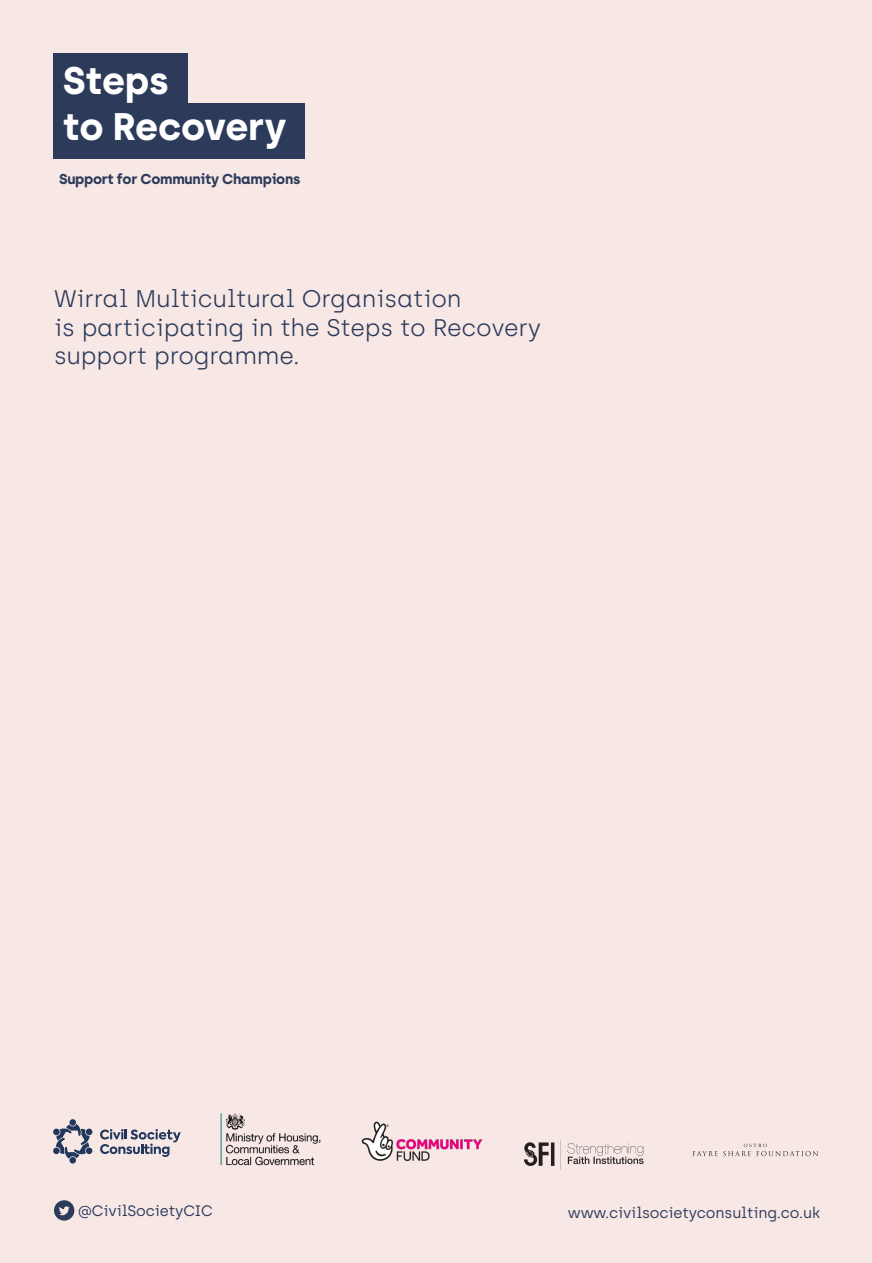
<style>
.page{position:relative;width:872px;height:1263px;background:#f7e8e6}
.page>*{position:absolute;margin:0;border:0;box-sizing:border-box;transform-origin:0 0}
.t1{font:700 38.4px/46.2px "Archia";letter-spacing:-.01em;color:#fff}
.t2{font:300 24px "Archia";letter-spacing:-.01em;color:#2d3b5b}
.t3{font:15.15px "Archia";letter-spacing:-.01em;color:#2d3b5b}
.t4{font:700 14.4px "Archia";letter-spacing:-.02em;color:#2d3b5b}
</style>
<div class="page">
<svg style="left:100px;top:1129px;width:81px;height:28px"></svg>
<svg style="left:56px;top:1124px;width:34px;height:35px"></svg>
<div style="left:69px;top:1157px;width:7px;height:6px;background:#21385c;border-radius:50%"></div>
<div style="left:53px;top:1147px;width:7px;height:7px;background:#21385c;border-radius:50%"></div>
<div style="left:53px;top:1128px;width:7px;height:7px;background:#21385c;border-radius:50%"></div>
<div style="left:86px;top:1128px;width:6px;height:7px;background:#21385c;border-radius:50%"></div>
<div style="left:69px;top:1119px;width:7px;height:7px;background:#21385c;border-radius:50%"></div>
<div style="left:86px;top:1147px;width:6px;height:7px;background:#21385c;border-radius:50%"></div>
<img style="left:220px;top:1113px;width:101px;height:53px">
<svg style="left:692px;top:1144px;width:126px;height:12px"></svg>
<img style="left:524px;top:1139px;width:120px;height:31px">
<img style="left:361px;top:1121px;width:122px;height:41px">
<svg style="left:54px;top:1200px;width:20px;height:20px"></svg>
<div style="left:53px;top:104px;width:251px;height:55px;background:#2d3b5b"></div>
<div style="left:53px;top:54px;width:135px;height:55px;background:#2d3b5b"></div>
<p class="t1" style="left:63px;top:57px;width:225px">Steps<br>to Recovery</p>
<p class="t4" style="left:59px;top:170px;width:243px">Support for Community Champions</p>
<p class="t2" style="left:54px;top:285px;width:409px">Wirral Multicultural Organisation</p>
<p class="t2" style="left:54px;top:313px;width:489px">is participating in the Steps to Recovery</p>
<p class="t2" style="left:54px;top:342px;width:247px">support programme.</p>
<p class="t3" style="left:78px;top:1202px;width:136px">@CivilSocietyCIC</p>
<p class="t3" style="left:568px;top:1204px;width:254px">www.civilsocietyconsulting.co.uk</p>
</div>
